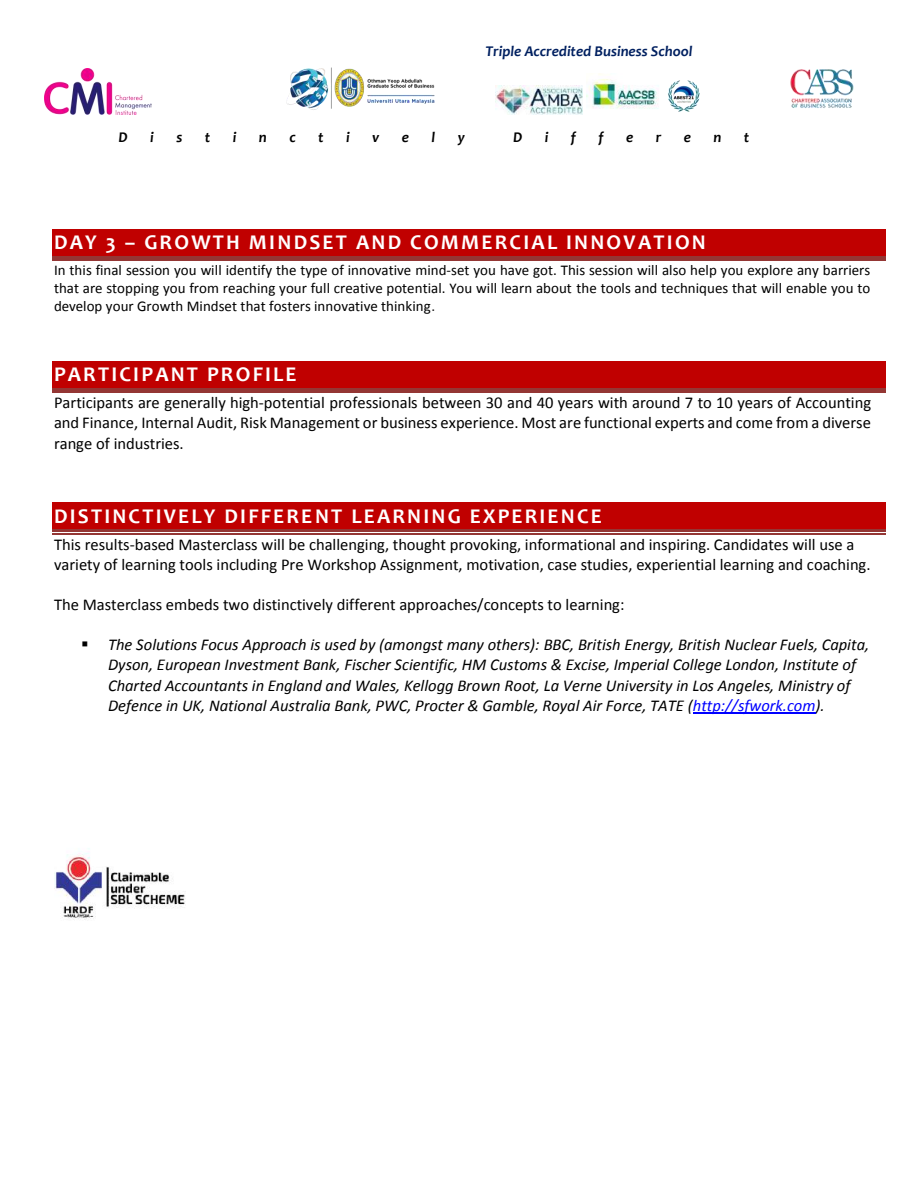
<style>
.page{position:relative;width:918px;height:1188px;background:#fff}
.page>*{position:absolute;margin:0;border:0;box-sizing:border-box;transform-origin:0 0}
.t1{font:700 21px "Candara";letter-spacing:.105em;color:#fff}
.t2{font:16.5px/20.1px "Calibri";color:#000;text-align:justify}
.t3{font:italic 16.5px/20.1px "Calibri";color:#000}
.t4{font:15px/18.3px "Calibri";color:#000;text-align:justify}
.t5{font:italic 700 15px "Candara";color:#002060}
.t6{font:italic 700 15px "Candara";color:#000}
.s1{color:#191919}
.s2{color:#00f}
</style>
<div class="page">
<img style="left:44px;top:69px;width:108px;height:46px">
<img style="left:286px;top:67px;width:149px;height:43px">
<img style="left:496px;top:85px;width:86px;height:30px">
<img style="left:586px;top:73px;width:114px;height:39px">
<img style="left:790px;top:69px;width:64px;height:40px">
<div style="left:52px;top:229px;width:834px;height:27px;background:#c00000"></div>
<hr style="left:52px;top:259px;width:834px;height:1px;background:#943634">
<hr style="left:52px;top:256px;width:834px;height:2px;background:#943634">
<div style="left:52px;top:361px;width:834px;height:28px;background:#c00000"></div>
<hr style="left:52px;top:392px;width:834px;height:1px;background:#943634">
<hr style="left:52px;top:389px;width:834px;height:2px;background:#943634">
<div style="left:52px;top:502px;width:834px;height:28px;background:#c00000"></div>
<hr style="left:52px;top:533px;width:834px;height:1px;background:#943634">
<hr style="left:52px;top:530px;width:834px;height:2px;background:#943634">
<hr style="left:693px;top:713px;width:123px;height:1px;background:#00f">
<img style="left:54px;top:848px;width:132px;height:72px">
<p class="t5" style="left:486px;top:45px;width:209px">Triple Accredited Business School</p>
<p class="t6" style="left:119px;top:131px;width:11px">D</p>
<p class="t6" style="left:150px;top:131px;width:5px">i</p>
<p class="t6" style="left:176px;top:131px;width:7px">s</p>
<p class="t6" style="left:205px;top:131px;width:7px">t</p>
<p class="t6" style="left:233px;top:131px;width:5px">i</p>
<p class="t6" style="left:259px;top:131px;width:9px">n</p>
<p class="t6" style="left:289px;top:131px;width:8px">c</p>
<p class="t6" style="left:318px;top:131px;width:7px">t</p>
<p class="t6" style="left:346px;top:131px;width:5px">i</p>
<p class="t6" style="left:372px;top:131px;width:9px">v</p>
<p class="t6" style="left:402px;top:131px;width:9px">e</p>
<p class="t6" style="left:431px;top:131px;width:5px">l</p>
<p class="t6" style="left:458px;top:131px;width:9px">y</p>
<p class="t6" style="left:513px;top:131px;width:11px">D</p>
<p class="t6" style="left:545px;top:131px;width:5px">i</p>
<p class="t6" style="left:571px;top:131px;width:7px">f</p>
<p class="t6" style="left:598px;top:131px;width:7px">f</p>
<p class="t6" style="left:626px;top:131px;width:9px">e</p>
<p class="t6" style="left:656px;top:131px;width:7px">r</p>
<p class="t6" style="left:684px;top:131px;width:9px">e</p>
<p class="t6" style="left:714px;top:131px;width:9px">n</p>
<p class="t6" style="left:744px;top:131px;width:7px">t</p>
<p class="t1" style="left:54px;top:234px;width:653px">DAY 3 – GROWTH MINDSET AND COMMERCIAL INNOVATION</p>
<p class="t4" style="left:54px;top:262px;width:818px">In this final session you will identify the type of innovative mind-set you have got. This session will also help you explore any barriers that are stopping you from reaching your full creative potential. You will learn about the tools and techniques that will enable you to develop your Growth Mindset that fosters innovative thinking<span class="s1">.</span></p>
<p class="t1" style="left:54px;top:366px;width:244px">PARTICIPANT PROFILE</p>
<p class="t2" style="left:54px;top:394px;width:819px">Participants are generally high-potential professionals between 30 and 40 years with around 7 to 10 years of Accounting and Finance, Internal Audit, Risk Management or business experience. Most are functional experts and come from a diverse range of industries.</p>
<p class="t1" style="left:54px;top:507px;width:550px">DISTINCTIVELY DIFFERENT LEARNING EXPERIENCE</p>
<p class="t2" style="left:54px;top:535px;width:818px">This results-based Masterclass will be challenging, thought provoking, informational and inspiring. Candidates will use a variety of learning tools including Pre Workshop Assignment, motivation, case studies, experiential learning and coaching.</p>
<p class="t2" style="left:54px;top:596px;width:572px">The Masterclass embeds two distinctively different approaches/concepts to learning:</p>
<p class="t3" style="left:108px;top:636px;width:763px;text-indent:-27px">▪ The Solutions Focus Approach is used by (amongst many others): BBC, British Energy, British Nuclear Fuels, Capita, Dyson, European Investment Bank, Fischer Scientific, HM Customs &amp; Excise, Imperial College London, Institute of Charted Accountants in England and Wales, Kellogg Brown Root, La Verne University in Los Angeles, Ministry of Defence in UK, National Australia Bank, PWC, Procter &amp; Gamble, Royal Air Force, TATE (<span class="s2">http://sfwork.com</span>).</p>
</div>
